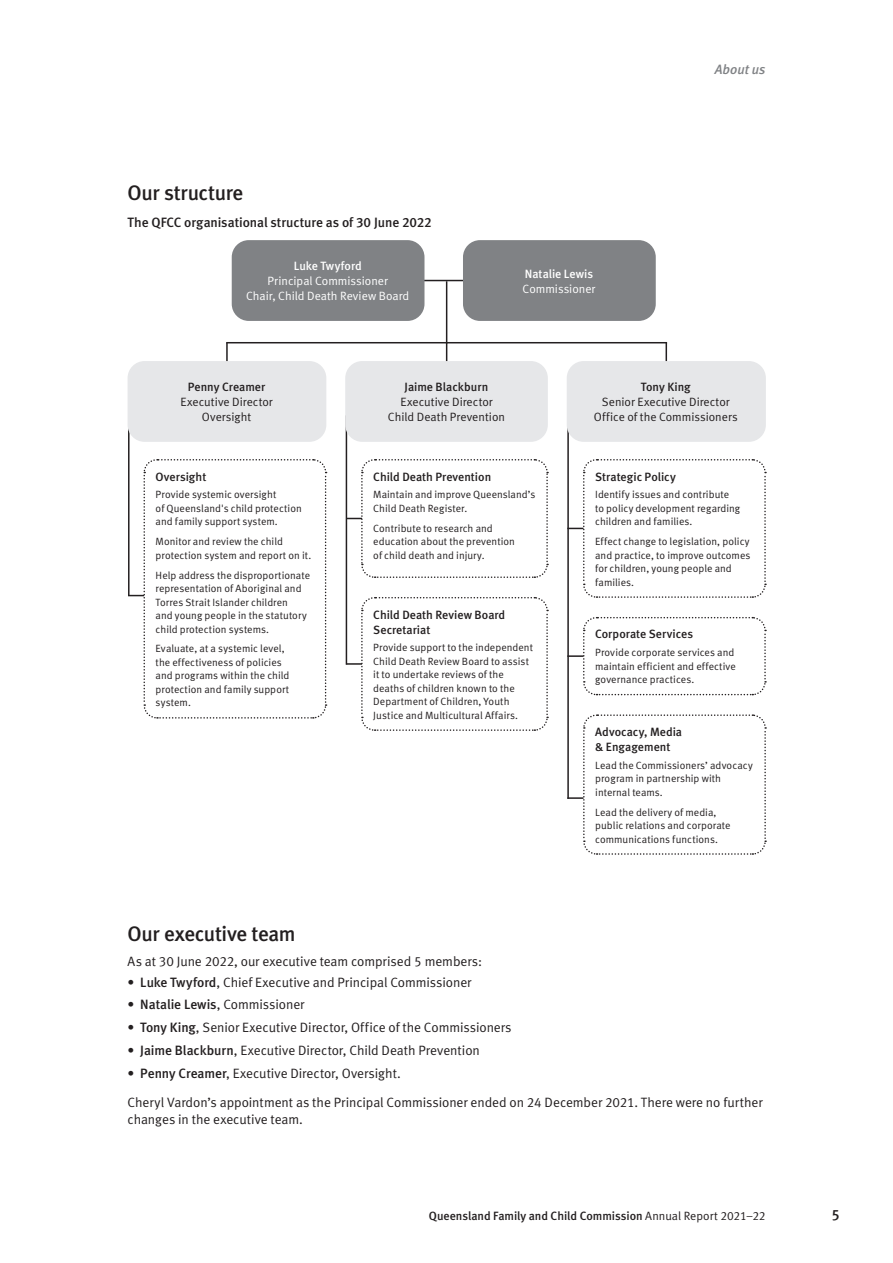
<style>
.page{position:relative;width:893px;height:1263px;background:#fff}
.page>*{position:absolute;margin:0;border:0;box-sizing:border-box;transform-origin:0 0}
.Heading_1{font:21px "Meta Medium LF";letter-spacing:-.015em;color:#231f20}
.t1{font:15px "Meta Medium LF";color:#231f20}
.Body_Text{font:13.5px/16.5px "Meta Normal LF";letter-spacing:-.005em;color:#231f20}
.Body_Text_BEFORE{font:13.5px "Meta Normal LF";letter-spacing:-.005em;color:#231f20}
.Body_Text-2{font:13.5px "Meta Medium LF";letter-spacing:-.005em;color:#231f20}
.t2{font:italic 13.5px "Meta Medium LF";letter-spacing:.005em;color:#808285}
.Org_Chart_Body_Text{font:12px/15px "Meta Medium LF";color:#231f20}
.Org_Chart_Body_Text-2{font:12px/15px "Meta Normal LF";color:#231f20;text-align:center}
.Org_Chart_Body_Text-3{font:12px/15px "Meta Normal LF";color:#fff;text-align:center}
.Org_Chart_Body_Text-4{font:12px/15px "Meta Medium LF";letter-spacing:.005em;color:#fff}
.Org_Chart_Body_Text-5{font:10.5px/13.5px "Meta Normal LF";letter-spacing:.005em;color:#231f20}
.s1{font-family:"Meta Medium LF"}
.s2{font-family:"Meta Normal LF"}
</style>
<div class="page">
<hr style="left:226px;top:342px;width:441px;height:1px;background:#231f20">
<hr style="left:128px;top:415px;width:2px;height:180px;background:#231f20">
<div style="left:128px;top:361px;width:198px;height:81px;background:#e6e7e9;border-radius:17px"></div>
<svg style="left:128px;top:458px;width:199px;height:261px"></svg>
<hr style="left:346px;top:415px;width:1px;height:250px;background:#231f20">
<div style="left:345px;top:361px;width:203px;height:81px;background:#e6e7e9;border-radius:17px"></div>
<svg style="left:346px;top:596px;width:203px;height:135px"></svg>
<svg style="left:347px;top:458px;width:202px;height:121px"></svg>
<hr style="left:567px;top:415px;width:2px;height:384px;background:#231f20">
<div style="left:567px;top:361px;width:199px;height:81px;background:#e6e7e9;border-radius:17px"></div>
<svg style="left:567px;top:458px;width:200px;height:141px"></svg>
<svg style="left:567px;top:616px;width:200px;height:80px"></svg>
<svg style="left:567px;top:714px;width:200px;height:141px"></svg>
<svg style="left:226px;top:343px;width:2px;height:18px"></svg>
<svg style="left:446px;top:343px;width:1px;height:18px"></svg>
<svg style="left:665px;top:343px;width:2px;height:18px"></svg>
<hr style="left:446px;top:281px;width:1px;height:62px;background:#231f20">
<div style="left:463px;top:240px;width:193px;height:81px;background:#808285;border-radius:17px"></div>
<hr style="left:423px;top:280px;width:40px;height:1px;background:#231f20">
<div style="left:232px;top:240px;width:192px;height:81px;background:#808285;border-radius:17px"></div>
<p class="t2" style="left:715px;top:62px;width:52px">About us</p>
<p class="Heading_1" style="left:128px;top:180px;width:117px">Our structure</p>
<p class="Body_Text-2" style="left:128px;top:215px;width:306px">The QFCC organisational structure as of 30 June 2022</p>
<p class="Org_Chart_Body_Text-3" style="left:246px;top:258px;width:165px"><span class="s1">Luke Twyford<br></span>Principal Commissioner<br>Chair, Child Death Review Board</p>
<p class="Org_Chart_Body_Text-4" style="left:523px;top:266px;width:74px">Natalie Lewis<br><span class="s2">Commissioner</span></p>
<p class="Org_Chart_Body_Text-2" style="left:180px;top:379px;width:94px"><span class="s1">Penny Creamer<br></span>Executive Director<br>Oversight</p>
<p class="Org_Chart_Body_Text-2" style="left:388px;top:379px;width:119px"><span class="s1">Jaime Blackburn<br></span>Executive Director<br>Child Death Prevention</p>
<p class="Org_Chart_Body_Text-2" style="left:594px;top:379px;width:145px"><span class="s1">Tony King<br></span>Senior Executive Director<br>Office of the Commissioners</p>
<p class="Org_Chart_Body_Text" style="left:156px;top:469px;width:52px">Oversight</p>
<p class="Org_Chart_Body_Text-5" style="left:156px;top:488px;width:148px">Provide systemic oversight<br>of Queensland's child protection and family support system.</p>
<p class="Org_Chart_Body_Text-5" style="left:156px;top:535px;width:157px">Monitor and review the child protection system and report on it.</p>
<p class="Org_Chart_Body_Text-5" style="left:156px;top:568px;width:156px">Help address the disproportionate representation of Aboriginal and<br>Torres Strait Islander children<br>and young people in the statutory child protection systems.</p>
<p class="Org_Chart_Body_Text-5" style="left:156px;top:642px;width:135px">Evaluate, at a systemic level, the effectiveness of policies and programs within the child protection and family support system.</p>
<p class="Org_Chart_Body_Text" style="left:373px;top:469px;width:119px">Child Death Prevention</p>
<p class="Org_Chart_Body_Text-5" style="left:373px;top:488px;width:163px">Maintain and improve Queensland’s<br>Child Death Register.</p>
<p class="Org_Chart_Body_Text-5" style="left:373px;top:521px;width:143px">Contribute to research and education about the prevention of child death and injury.</p>
<p class="Org_Chart_Body_Text" style="left:373px;top:607px;width:133px">Child Death Review Board<br>Secretariat</p>
<p class="Org_Chart_Body_Text-5" style="left:373px;top:641px;width:161px">Provide support to the independent<br>Child Death Review Board to assist it to undertake reviews of the deaths of children known to the<br>Department of Children, Youth<br>Justice and Multicultural Affairs.</p>
<p class="Org_Chart_Body_Text" style="left:595px;top:469px;width:82px">Strategic Policy</p>
<p class="Org_Chart_Body_Text-5" style="left:595px;top:488px;width:147px">Identify issues and contribute to policy development regarding children and families.</p>
<p class="Org_Chart_Body_Text-5" style="left:595px;top:535px;width:157px">Effect change to legislation, policy and practice, to improve outcomes for children, young people and families.</p>
<p class="Org_Chart_Body_Text" style="left:595px;top:627px;width:99px">Corporate Services</p>
<p class="Org_Chart_Body_Text-5" style="left:595px;top:646px;width:142px">Provide corporate services and maintain efficient and effective governance practices.</p>
<p class="Org_Chart_Body_Text" style="left:595px;top:724px;width:88px">Advocacy, Media &amp; Engagement</p>
<p class="Org_Chart_Body_Text-5" style="left:595px;top:758px;width:159px">Lead the Commissioners’ advocacy program in partnership with internal teams.</p>
<p class="Org_Chart_Body_Text-5" style="left:595px;top:805px;width:137px">Lead the delivery of media, public relations and corporate communications functions.</p>
<p class="Heading_1" style="left:128px;top:921px;width:169px">Our executive team</p>
<p class="Body_Text_BEFORE" style="left:128px;top:953px;width:356px">As at 30 June 2022, our executive team comprised 5 members:</p>
<p class="Body_Text" style="left:128px;top:973px;width:345px">• <span class="s1">Luke Twyford</span>, Chief Executive and Principal Commissioner</p>
<p class="Body_Text" style="left:128px;top:996px;width:178px">• <span class="s1">Natalie Lewis</span>, Commissioner</p>
<p class="Body_Text" style="left:128px;top:1019px;width:386px">• <span class="s1">Tony King</span>, Senior Executive Director, Office of the Commissioners</p>
<p class="Body_Text" style="left:128px;top:1042px;width:354px">• <span class="s1">Jaime Blackburn</span>, Executive Director, Child Death Prevention</p>
<p class="Body_Text" style="left:128px;top:1065px;width:275px">• <span class="s1">Penny Creamer</span>, Executive Director, Oversight.</p>
<p class="Body_Text" style="left:128px;top:1094px;width:637px">Cheryl Vardon’s appointment as the Principal Commissioner ended on 24 December 2021. There were no further changes in the executive team.</p>
<p class="Org_Chart_Body_Text" style="left:429px;top:1209px;width:338px">Queensland Family and Child Commission <span class="s2">Annual Report 2021–22</span></p>
<h2 class="t1" style="left:831px;top:1206px;width:10px">5</h2>
</div>
